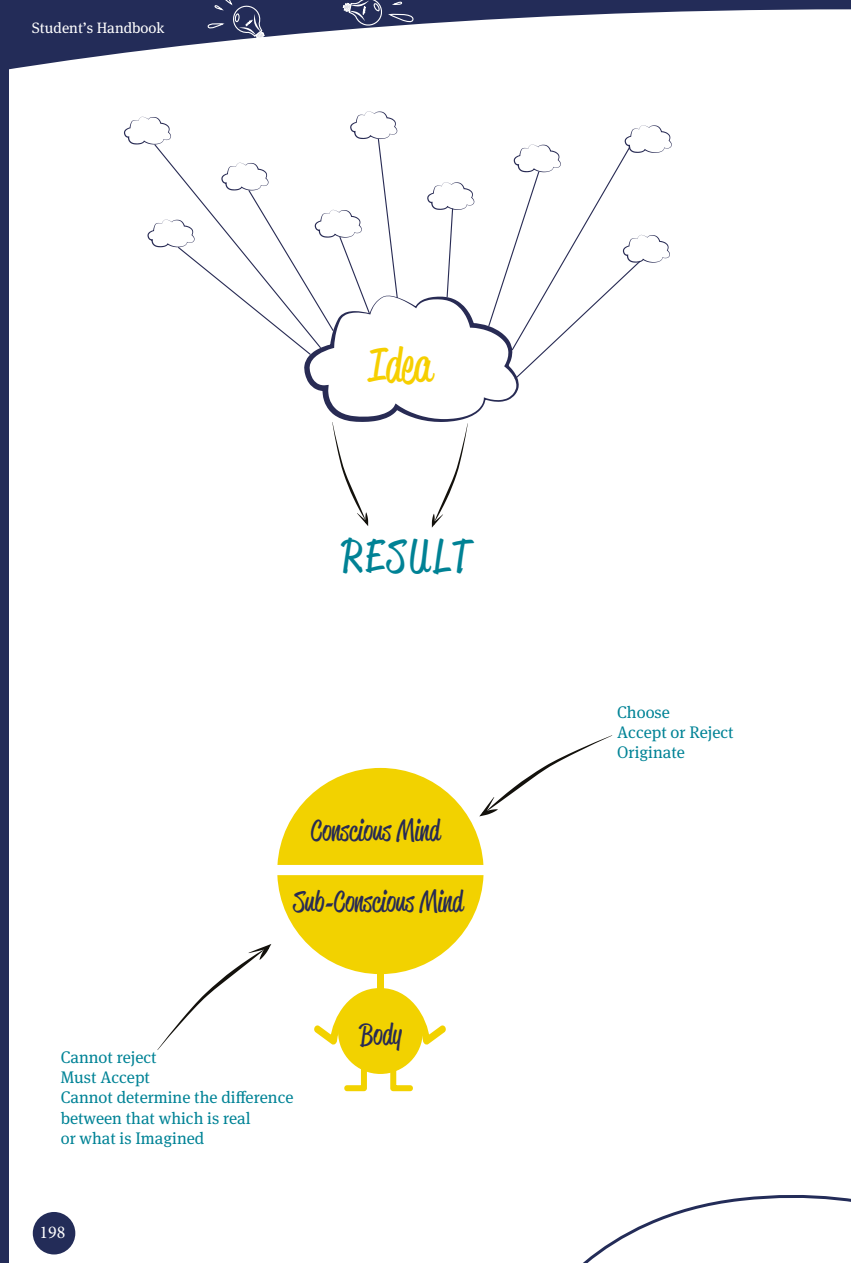
<style>
.page{position:relative;width:851px;height:1263px;background:#fff}
.page>*{position:absolute;margin:0;border:0;box-sizing:border-box;transform-origin:0 0}
.t1{font:46.5px "Reklame Script Regular DEMO";color:#f6cf00}
.t2{font:45.45px "Reklame Script Regular DEMO";letter-spacing:.1em;color:#008295}
.t3{font:28.8px "Reklame Script Regular DEMO";color:#282b54}
.t4{font:18px "Minion Pro";color:#fff}
.t5{font:16.8px/20.1px "Meta Serif Pro";color:#008396}
.t6{font:15px "Meta Serif Pro";color:#fff}
.s1{font-family:"Script MT Bold"}
</style>
<div class="page">
<div style="left:33px;top:1212px;width:42px;height:42px;background:#232c58;border-radius:50%"></div>
<div style="left:0;top:0;width:9px;height:1263px;background:#232c58"></div>
<svg style="left:9px;top:0;width:841px;height:70px"></svg>
<svg style="left:207px;top:0;width:58px;height:41px;background:#444c71"></svg>
<svg style="left:343px;top:0;width:72px;height:41px"></svg>
<svg style="left:124px;top:111px;width:547px;height:417px"></svg>
<svg style="left:277px;top:875px;width:206px;height:99px"></svg>
<div style="left:338px;top:989px;width:85px;height:85px;background:#f2d200;border-radius:50%"></div>
<div style="left:377px;top:966px;width:6px;height:23px;background:#f2d200"></div>
<svg style="left:314px;top:988px;width:132px;height:58px"></svg>
<svg style="left:390px;top:1063px;width:23px;height:28px"></svg>
<svg style="left:344px;top:1063px;width:23px;height:28px"></svg>
<svg style="left:157px;top:944px;width:114px;height:106px"></svg>
<svg style="left:277px;top:735px;width:335px;height:130px"></svg>
<svg style="left:583px;top:1195px;width:267px;height:68px"></svg>
<p class="t6" style="left:32px;top:17px;width:134px">Student’s Handbook</p>
<h1 class="t1" style="left:369px;top:346px;width:65px">Idea</h1>
<h2 class="t2" style="left:342px;top:536px;width:128px">RESULT</h2>
<h3 class="t3" style="left:311px;top:818px;width:130px">Conscious Mind</h3>
<h3 class="t3" style="left:293px;top:889px;width:171px">Sub<span class="s1">-</span>Conscious Mind</h3>
<p class="t5" style="left:61px;top:1046px;width:234px">Cannot reject<br>Must Accept<br>Cannot determine the di erence between that which is real<br>or what is Imagined</p>
<p class="t4" style="left:40px;top:1220px;width:27px">198</p>
<h3 class="t3" style="left:360px;top:1021px;width:43px">Body</h3>
<p class="t5" style="left:617px;top:701px;width:118px">Choose<br>Accept or Reject<br>Originate</p>
</div>
